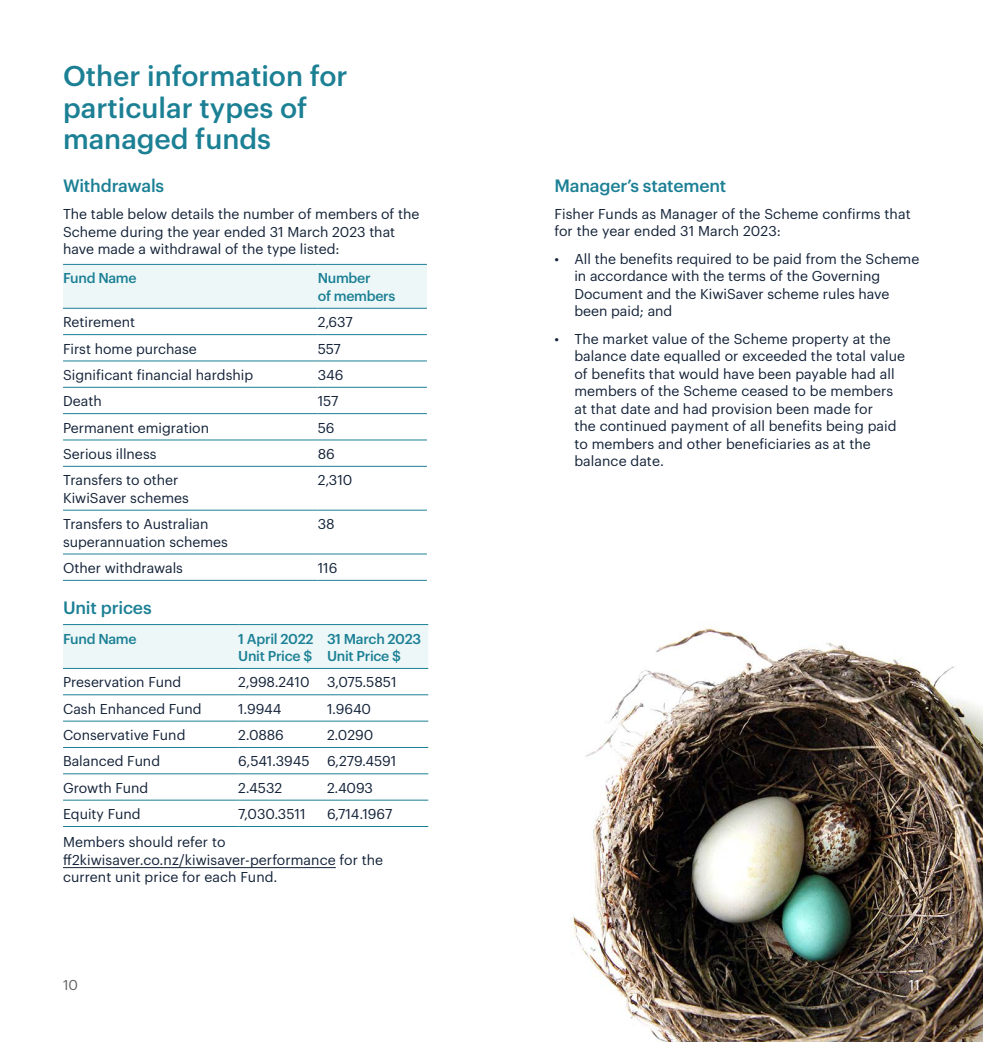
<style>
.page{position:relative;width:983px;height:1042px;background:#fff}
.page>*{position:absolute;margin:0;border:0;box-sizing:border-box;transform-origin:0 0}
.t1{font:500 28px/31.5px "Graphik";color:#1c8095}
.t2{font:500 17.5px "Graphik";letter-spacing:-.01em;color:#1c8095}
.t3{font:14px/17.5px "Graphik";color:#132238}
.t4{font:500 14px/17.5px "Graphik";letter-spacing:-.02em;color:#1c8095}
.t5{font:14px "Graphik";color:#636366}
.t6{font:14px "Graphik";color:#fff}
</style>
<div class="page">
<hr style="left:63px;top:867px;width:273px;height:1px;background:#132238">
<div style="left:63px;top:265px;width:364px;height:43px;background:#edf7f7"></div>
<hr style="left:63px;top:361px;width:254px;height:1px;background:#1c8095">
<hr style="left:63px;top:387px;width:254px;height:1px;background:#1c8095">
<hr style="left:317px;top:387px;width:110px;height:1px;background:#1c8095">
<hr style="left:317px;top:413px;width:110px;height:1px;background:#1c8095">
<hr style="left:63px;top:440px;width:254px;height:1px;background:#1c8095">
<hr style="left:63px;top:466px;width:254px;height:1px;background:#1c8095">
<hr style="left:317px;top:466px;width:110px;height:1px;background:#1c8095">
<hr style="left:63px;top:510px;width:254px;height:1px;background:#1c8095">
<hr style="left:317px;top:510px;width:110px;height:1px;background:#1c8095">
<hr style="left:63px;top:554px;width:254px;height:1px;background:#1c8095">
<hr style="left:317px;top:554px;width:110px;height:1px;background:#1c8095">
<hr style="left:63px;top:580px;width:254px;height:1px;background:#1c8095">
<hr style="left:317px;top:580px;width:110px;height:1px;background:#1c8095">
<hr style="left:63px;top:264px;width:254px;height:1px;background:#1c8095">
<hr style="left:317px;top:264px;width:110px;height:1px;background:#1c8095">
<hr style="left:63px;top:308px;width:254px;height:1px;background:#1c8095">
<hr style="left:317px;top:308px;width:110px;height:1px;background:#1c8095">
<hr style="left:63px;top:334px;width:254px;height:1px;background:#1c8095">
<hr style="left:317px;top:334px;width:110px;height:1px;background:#1c8095">
<hr style="left:317px;top:361px;width:110px;height:1px;background:#1c8095">
<hr style="left:63px;top:413px;width:254px;height:1px;background:#1c8095">
<hr style="left:317px;top:440px;width:110px;height:1px;background:#1c8095">
<div style="left:63px;top:625px;width:365px;height:43px;background:#edf7f7"></div>
<hr style="left:63px;top:694px;width:175px;height:1px;background:#1c8095">
<hr style="left:238px;top:694px;width:89px;height:1px;background:#1c8095">
<hr style="left:327px;top:694px;width:101px;height:1px;background:#1c8095">
<hr style="left:63px;top:721px;width:175px;height:1px;background:#1c8095">
<hr style="left:238px;top:721px;width:89px;height:1px;background:#1c8095">
<hr style="left:327px;top:721px;width:101px;height:1px;background:#1c8095">
<hr style="left:63px;top:747px;width:175px;height:1px;background:#1c8095">
<hr style="left:238px;top:747px;width:89px;height:1px;background:#1c8095">
<hr style="left:327px;top:747px;width:101px;height:1px;background:#1c8095">
<hr style="left:63px;top:773px;width:175px;height:1px;background:#1c8095">
<hr style="left:238px;top:773px;width:89px;height:1px;background:#1c8095">
<hr style="left:327px;top:773px;width:101px;height:1px;background:#1c8095">
<hr style="left:63px;top:800px;width:175px;height:1px;background:#1c8095">
<hr style="left:238px;top:800px;width:89px;height:1px;background:#1c8095">
<hr style="left:327px;top:800px;width:101px;height:1px;background:#1c8095">
<hr style="left:63px;top:826px;width:175px;height:1px;background:#1c8095">
<hr style="left:238px;top:826px;width:89px;height:1px;background:#1c8095">
<hr style="left:327px;top:826px;width:101px;height:1px;background:#1c8095">
<hr style="left:63px;top:624px;width:175px;height:1px;background:#1c8095">
<hr style="left:238px;top:624px;width:89px;height:1px;background:#1c8095">
<hr style="left:327px;top:624px;width:101px;height:1px;background:#1c8095">
<hr style="left:63px;top:668px;width:175px;height:1px;background:#1c8095">
<hr style="left:238px;top:668px;width:89px;height:1px;background:#1c8095">
<hr style="left:327px;top:668px;width:101px;height:1px;background:#1c8095">
<img style="left:570px;top:627px;width:412px;height:415px">
<h1 class="t1" style="left:63px;top:58px;width:286px">Other information for particular types of managed funds</h1>
<p class="t2" style="left:63px;top:172px;width:103px">Withdrawals</p>
<p class="t3" style="left:63px;top:204px;width:358px">The table below details the number of members of the<br>Scheme during the year ended 31 March 2023 that have made a withdrawal of the type listed:</p>
<p class="t4" style="left:63px;top:268px;width:75px">Fund Name</p>
<p class="t4" style="left:317px;top:268px;width:79px">Number<br>of members</p>
<p class="t3" style="left:63px;top:312px;width:74px">Retirement</p>
<p class="t3" style="left:317px;top:312px;width:36px">2,637</p>
<p class="t3" style="left:63px;top:338px;width:135px">First home purchase</p>
<p class="t3" style="left:317px;top:338px;width:25px">557</p>
<p class="t3" style="left:63px;top:365px;width:191px">Significant financial hardship</p>
<p class="t3" style="left:317px;top:365px;width:27px">346</p>
<p class="t3" style="left:63px;top:391px;width:40px">Death</p>
<p class="t3" style="left:317px;top:391px;width:22px">157</p>
<p class="t3" style="left:63px;top:417px;width:147px">Permanent emigration</p>
<p class="t3" style="left:317px;top:417px;width:18px">56</p>
<p class="t3" style="left:63px;top:444px;width:95px">Serious illness</p>
<p class="t3" style="left:317px;top:444px;width:18px">86</p>
<p class="t3" style="left:63px;top:470px;width:127px">Transfers to other<br>KiwiSaver schemes</p>
<p class="t3" style="left:317px;top:470px;width:36px">2,310</p>
<p class="t3" style="left:63px;top:514px;width:166px">Transfers to Australian superannuation schemes</p>
<p class="t3" style="left:317px;top:514px;width:18px">38</p>
<p class="t3" style="left:63px;top:558px;width:121px">Other withdrawals</p>
<p class="t3" style="left:317px;top:558px;width:21px">116</p>
<p class="t2" style="left:63px;top:595px;width:90px">Unit prices</p>
<p class="t4" style="left:63px;top:628px;width:75px">Fund Name</p>
<p class="t4" style="left:238px;top:628px;width:77px">1 April 2022<br>Unit Price $</p>
<p class="t4" style="left:327px;top:628px;width:96px">31 March 2023<br>Unit Price $</p>
<p class="t3" style="left:63px;top:672px;width:120px">Preservation Fund</p>
<p class="t3" style="left:238px;top:672px;width:160px">2,998.2410 3,075.5851</p>
<p class="t3" style="left:63px;top:699px;width:140px">Cash Enhanced Fund</p>
<p class="t3" style="left:238px;top:699px;width:45px">1.9944</p>
<p class="t3" style="left:327px;top:699px;width:46px">1.9640</p>
<p class="t3" style="left:63px;top:725px;width:124px">Conservative Fund</p>
<p class="t3" style="left:238px;top:725px;width:47px">2.0886</p>
<p class="t3" style="left:327px;top:725px;width:48px">2.0290</p>
<p class="t3" style="left:63px;top:751px;width:99px">Balanced Fund</p>
<p class="t3" style="left:238px;top:751px;width:160px">6,541.3945 6,279.4591</p>
<p class="t3" style="left:63px;top:778px;width:87px">Growth Fund</p>
<p class="t3" style="left:238px;top:778px;width:46px">2.4532</p>
<p class="t3" style="left:327px;top:778px;width:48px">2.4093</p>
<p class="t3" style="left:63px;top:804px;width:79px">Equity Fund</p>
<p class="t3" style="left:238px;top:804px;width:69px">7,030.3511</p>
<p class="t3" style="left:327px;top:804px;width:67px">6,714.1967</p>
<p class="t3" style="left:63px;top:832px;width:321px">Members should refer to ff2kiwisaver.co.nz/kiwisaver-performance for the current unit price for each Fund.</p>
<p class="t5" style="left:63px;top:975px;width:17px">10</p>
<p class="t2" style="left:554px;top:172px;width:173px">Manager’s statement</p>
<p class="t3" style="left:554px;top:204px;width:357px">Fisher Funds as Manager of the Scheme confirms that for the year ended 31 March 2023:</p>
<p class="t3" style="left:574px;top:249px;width:346px;text-indent:-20px">• All the benefits required to be paid from the Scheme in accordance with the terms of the Governing Document and the KiwiSaver scheme rules have been paid; and</p>
<p class="t3" style="left:574px;top:329px;width:332px;text-indent:-20px">• The market value of the Scheme property at the balance date equalled or exceeded the total value of benefits that would have been payable had all members of the Scheme ceased to be members at that date and had provision been made for<br>the continued payment of all benefits being paid to members and other beneficiaries as at the balance date.</p>
<p class="t6" style="left:908px;top:975px;width:13px">11</p>
</div>
